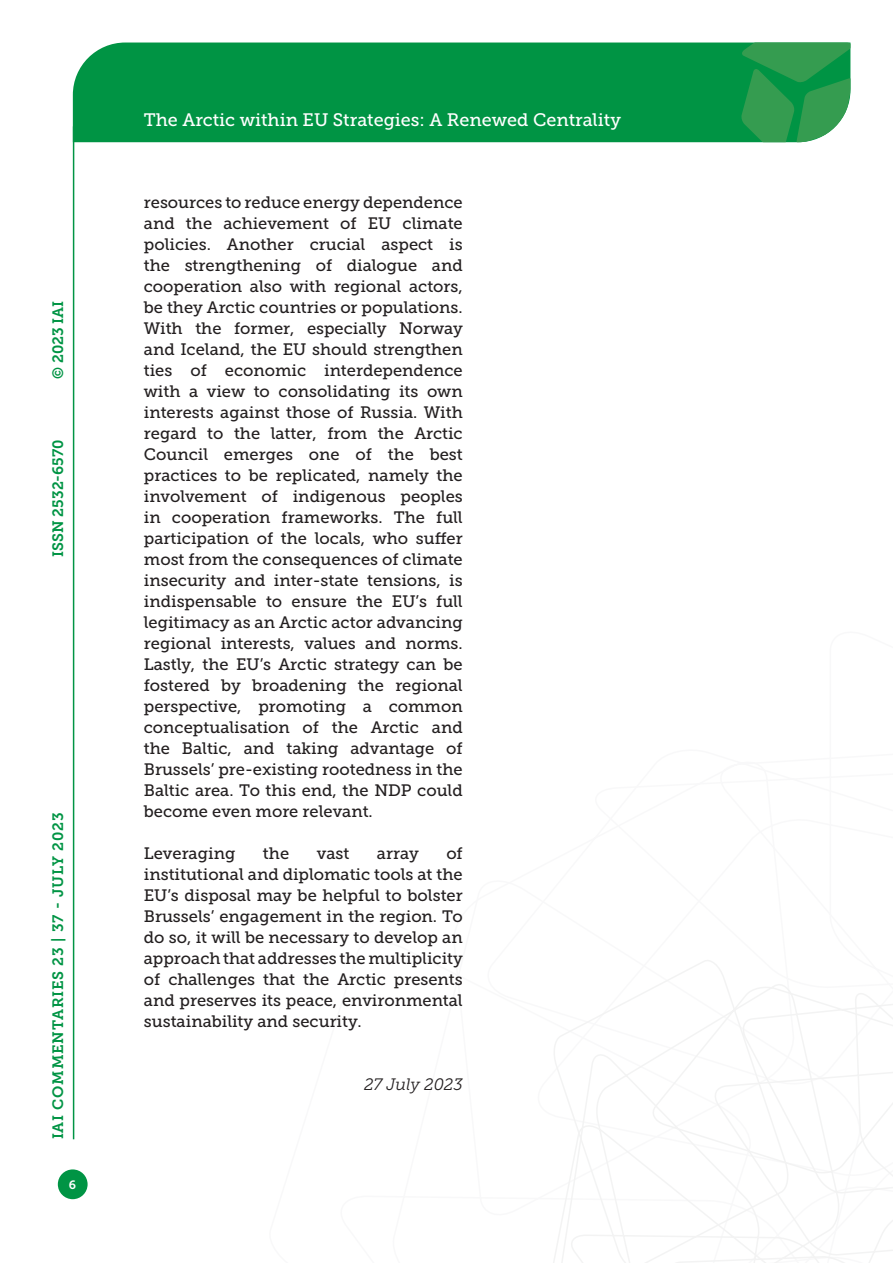
<style>
.page{position:relative;width:893px;height:1263px;background:#fff}
.page>*{position:absolute;margin:0;border:0;box-sizing:border-box;transform-origin:0 0}
.t1{font:18px "Museo Slab 500";color:#fff}
.Testo{font:16.5px/21px "Museo Slab 500";color:#231f20;text-align:justify}
.Testo-2{font:italic 16.5px "Museo Slab 300";color:#231f20}
.t2{font:15px "Museo Slab 700";letter-spacing:.05em;color:#009444}
.t3{font:15px "Museo Slab 700";color:#009444}
.t4{font:12px "Museo Slab 700";color:#fff}
</style>
<div class="page">
<svg style="left:553px;top:960px;width:340px;height:303px"></svg>
<div style="left:73px;top:43px;width:668px;height:99px;background:#009444"></div>
<svg style="left:741px;top:43px;width:109px;height:99px;background:#319e55"></svg>
<div style="left:58px;top:1169px;width:30px;height:30px;background:#009444;border-radius:50%"></div>
<hr style="left:73px;top:126px;width:1px;height:1013px;background:#009444">
<p class="t2" style="left:50px;top:379px;width:80px;rotate:-90deg">© 2023 IAI</p>
<p class="t3" style="left:50px;top:557px;width:119px;rotate:-90deg">ISSN 2532-6570</p>
<p class="t2" style="left:50px;top:1139px;width:328px;rotate:-90deg">IAI COMMENTARIES 23 | 37 - JULY 2023</p>
<p class="t4" style="left:69px;top:1178px;width:9px">6</p>
<p class="t1" style="left:144px;top:110px;width:479px">The Arctic within EU Strategies: A Renewed Centrality</p>
<p class="Testo" style="left:144px;top:192px;width:320px">resources to reduce energy dependence and the achievement of EU climate policies. Another crucial aspect is the strengthening of dialogue and cooperation also with regional actors, be they Arctic countries or populations.<br>With the former, especially Norway and Iceland, the EU should strengthen ties of economic interdependence with a view to consolidating its own interests against those of Russia. With regard to the latter, from the Arctic Council emerges one of the best practices to be replicated, namely the involvement of indigenous peoples in cooperation frameworks. The full participation of the locals, who suffer most from the consequences of climate insecurity and inter-state tensions, is indispensable to ensure the EU’s full legitimacy as an Arctic actor advancing regional interests, values and norms.<br>Lastly, the EU’s Arctic strategy can be fostered by broadening the regional perspective, promoting a common conceptualisation of the Arctic and the Baltic, and taking advantage of Brussels’ pre-existing rootedness in the Baltic area. To this end, the NDP could become even more relevant.</p>
<p class="Testo" style="left:144px;top:843px;width:93px">Leveraging</p>
<p class="Testo" style="left:263px;top:843px;width:28px">the</p>
<p class="Testo" style="left:317px;top:843px;width:34px">vast</p>
<p class="Testo" style="left:377px;top:843px;width:43px">array</p>
<p class="Testo" style="left:144px;top:843px;width:320px;text-indent:302px">of institutional and diplomatic tools at the EU’s disposal may be helpful to bolster Brussels’ engagement in the region. To do so, it will be necessary to develop an approach that addresses the multiplicity of challenges that the Arctic presents and preserves its peace, environmental sustainability and security.</p>
<p class="Testo-2" style="left:364px;top:1075px;width:100px">27 July 2023</p>
</div>
